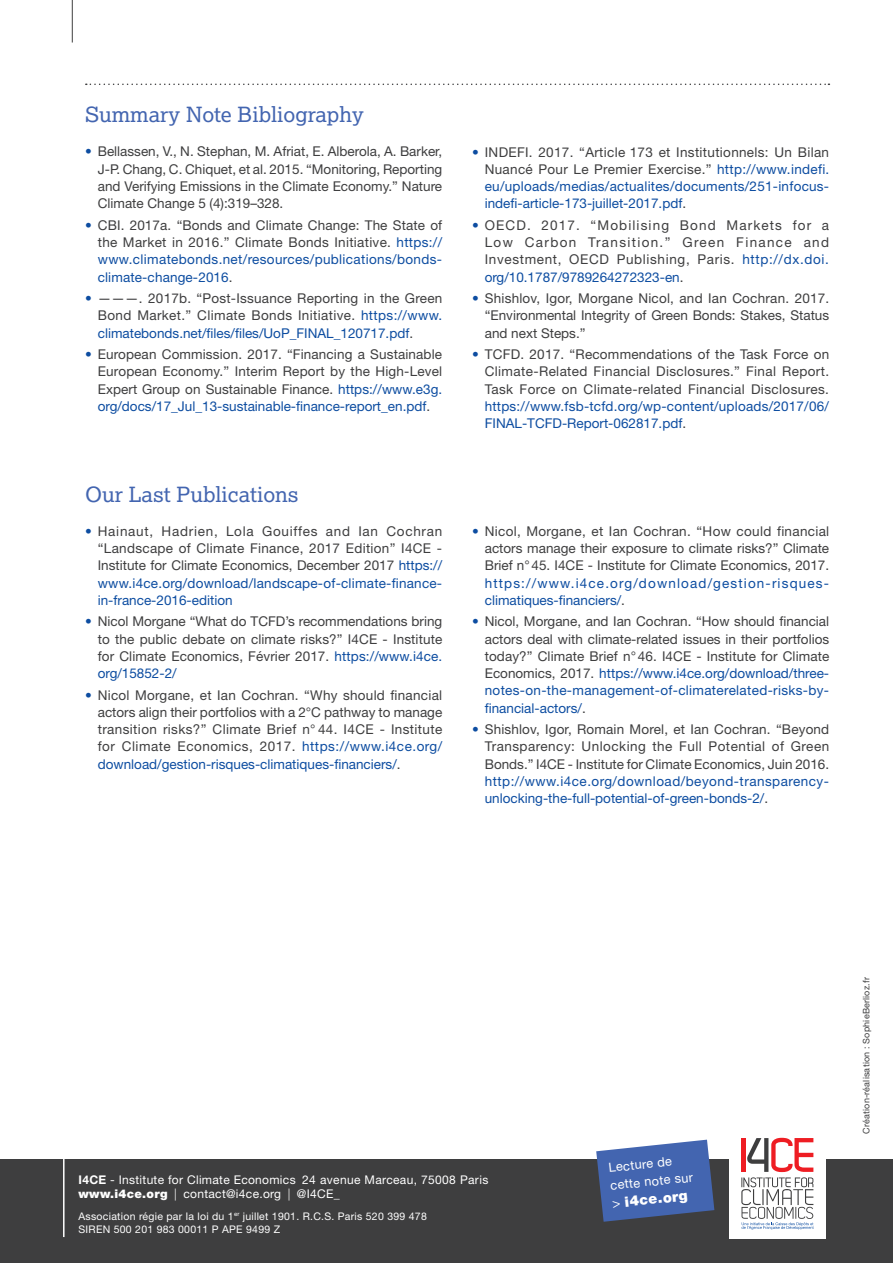
<style>
.page{position:relative;width:893px;height:1263px;background:#fff}
.page>*{position:absolute;margin:0;border:0;box-sizing:border-box;transform-origin:0 0}
.t1{font:21px "Lexia Da Ma";color:#4365b0}
.t2{font:900 14.25px "Helvetica Neue LT Std";color:#fff}
.t3{font:13.5px/17.2px "Helvetica Neue LT Std";color:#3e3e3f;text-align:justify}
.t4{font:13.5px/17.2px "Helvetica Neue LT Std";letter-spacing:.015em;color:#0d4da1}
.t5{font:13.5px/17.2px "Helvetica Neue LT Std";letter-spacing:.085em;color:#0d4da1}
.t6{font:12.75px/18px "Helvetica Neue LT Std";color:#fff}
.t7{font:12px/13.5px "Helvetica Neue LT Std";letter-spacing:.025em;color:#fff}
.t8{font:10.5px/13.5px "Helvetica Neue LT Std";letter-spacing:.025em;color:#fff}
.t9{font:9px "Helvetica Neue LT Std";letter-spacing:.02em;color:#3e3e3f}
.s1{color:#0d4da1}
.s2{color:#3e3e3f}
.s3{font-weight:700}
.s4{font-weight:900}
.s5{font-weight:300}
.s6{font-weight:400;font-size:13.5px}
</style>
<div class="page">
<div style="left:0;top:1159px;width:893px;height:104px;background:#3e3e3f"></div>
<hr style="left:63px;top:1155px;width:2px;height:82px;background:#fff">
<svg style="left:596px;top:1140px;width:118px;height:82px"></svg>
<div style="left:729px;top:1127px;width:96px;height:112px;background:#fff"></div>
<svg style="left:741px;top:1138px;width:73px;height:92px"></svg>
<hr style="left:72px;top:0;width:1px;height:43px;background:#3e3e3f">
<svg style="left:86px;top:84px;width:743px;height:1px"></svg>
<h1 class="t1" style="left:85px;top:103px;width:280px">Summary Note Bibliography</h1>
<p class="t3" style="left:98px;top:143px;width:346px;text-indent:-13px"><span class="s1">•</span> Bellassen, V., N. Stephan, M. Afriat, E. Alberola, A. Barker, J-P. Chang, C. Chiquet, et al. 2015. “Monitoring, Reporting and Verifying Emissions in the Climate Economy.” Nature Climate Change 5 (4):319–328.</p>
<p class="t3" style="left:98px;top:216px;width:346px;text-indent:-13px"><span class="s1">•</span> CBI. 2017a. “Bonds and Climate Change: The State of the Market in 2016.” Climate Bonds Initiative. <span class="s1">https:// www.climatebonds.net/resources/publications/bonds&shy;climate-change-2016</span>.</p>
<p class="t3" style="left:98px;top:289px;width:346px;text-indent:-13px"><span class="s1">•</span> ———. 2017b. “Post-Issuance Reporting in the Green Bond Market.” Climate Bonds Initiative. <span class="s1">https://www. climatebonds.net/files/files/UoP_FINAL_120717.pdf</span>.</p>
<p class="t3" style="left:98px;top:345px;width:346px;text-indent:-13px"><span class="s1">•</span> European Commission. 2017. “Financing a Sustainable European Economy.” Interim Report by the High-Level Expert Group on Sustainable Finance. <span class="s1">https://www.e3g. org/docs/17_Jul_13-sustainable-finance-report_en.pdf</span>.</p>
<h1 class="t1" style="left:85px;top:482px;width:215px">Our Last Publications</h1>
<p class="t3" style="left:98px;top:522px;width:346px;text-indent:-13px"><span class="s1">•</span> Hainaut, Hadrien, Lola Gouiffes and Ian Cochran “Landscape of Climate Finance, 2017 Edition” I4CE - Institute for Climate Economics, December 2017 <span class="s1">https:// www.i4ce.org/download/landscape-of-climate-finance&shy;in-france-2016-edition</span></p>
<p class="t3" style="left:98px;top:613px;width:346px;text-indent:-13px"><span class="s1">•</span> Nicol Morgane “What do TCFD’s recommendations bring to the public debate on climate risks?” I4CE - Institute for Climate Economics, Février 2017. <span class="s1">https://www.i4ce. org/15852-2/</span></p>
<p class="t3" style="left:98px;top:686px;width:346px;text-indent:-13px"><span class="s1">•</span> Nicol Morgane, et Ian Cochran. “Why should financial actors align their portfolios with a 2°C pathway to manage transition risks?” Climate Brief n° 44. I4CE - Institute for Climate Economics, 2017. <span class="s1">https://www.i4ce.org/ download/gestion-risques-climatiques-financiers/</span>.</p>
<p class="t4" style="left:485px;top:143px;width:346px;text-align:justify;text-indent:-13px">• <span class="s2">INDEFI. 2017. “Article 173 et Institutionnels: Un Bilan Nuancé Pour Le Premier Exercise.”</span> http://www.indefi. eu/uploads/medias/actualites/documents/251-infocus&shy;indefi-article-173-juillet-2017.pdf<span class="s2">.</span></p>
<p class="t3" style="left:485px;top:216px;width:346px;text-indent:-13px"><span class="s1">•</span> OECD. 2017. “Mobilising Bond Markets for a Low Carbon Transition.” Green Finance and Investment, OECD Publishing, Paris. <span class="s1">http://dx.doi. org/10.1787/9789264272323-en</span>.</p>
<p class="t3" style="left:485px;top:289px;width:346px;text-indent:-13px"><span class="s1">•</span> Shishlov, Igor, Morgane Nicol, and Ian Cochran. 2017. “Environmental Integrity of Green Bonds: Stakes, Status and next Steps.”</p>
<p class="t3" style="left:485px;top:345px;width:346px;text-indent:-13px"><span class="s1">•</span> TCFD. 2017. “Recommendations of the Task Force on Climate-Related Financial Disclosures.” Final Report.<br>Task Force on Climate-related Financial Disclosures.</p>
<p class="t4" style="left:485px;top:397px;width:346px">https://www.fsb-tcfd.org/wp-content/uploads/2017/06/<br>FINAL-TCFD-Report-062817.pdf<span class="s2">.</span></p>
<p class="t3" style="left:485px;top:522px;width:346px;text-indent:-13px"><span class="s1">•</span> Nicol, Morgane, et Ian Cochran. “How could financial actors manage their exposure to climate risks?” Climate Brief n°45. I4CE - Institute for Climate Economics, 2017.</p>
<p class="t5" style="left:485px;top:574px;width:346px">https://www.i4ce.org/download/gestion-risques&shy;climatiques-financiers/<span class="s2">.</span></p>
<p class="t3" style="left:485px;top:613px;width:346px;text-indent:-13px"><span class="s1">•</span> Nicol, Morgane, and Ian Cochran. “How should financial actors deal with climate-related issues in their portfolios today?” Climate Brief n°46. I4CE - Institute for Climate Economics, 2017. <span class="s1">https://www.i4ce.org/download/three&shy;notes-on-the-management-of-climaterelated-risks-by&shy;financial-actors/</span>.</p>
<p class="t3" style="left:485px;top:720px;width:346px;text-indent:-13px"><span class="s1">•</span> Shishlov, Igor, Romain Morel, et Ian Cochran. “Beyond Transparency: Unlocking the Full Potential of Green Bonds.” I4CE - Institute for Climate Economics, Juin 2016.</p>
<p class="t4" style="left:485px;top:772px;width:346px">http://www.i4ce.org/download/beyond-transparency&shy;unlocking-the-full-potential-of-green-bonds-2/<span class="s2">.</span></p>
<p class="t7" style="left:79px;top:1173px;width:411px"><span class="s3">I4CE</span> - Institute for Climate Economics 24 avenue Marceau, 75008 Paris <span class="s4">www.i4ce.org</span> <span class="s5">|</span> contact@i4ce.org <span class="s5">|</span> @I4CE_</p>
<p class="t8" style="left:79px;top:1209px;width:350px">Association régie par la loi du 1<sup>er</sup> juillet 1901. R.C.S. Paris 520 399 478<br>SIREN 500 201 983 00011 P APE 9499 Z</p>
<p class="t6" style="left:608px;top:1158px;width:84px;rotate:-6deg">Lecture de cette note sur</p>
<p class="t2" style="left:611px;top:1194px;width:77px;rotate:-6deg"><span class="s6">&gt;</span> i4ce.org</p>
<p class="t9" style="left:861px;top:1134px;width:158px;rotate:-90deg">Création-réalisation : SophieBerlioz.fr</p>
</div>
